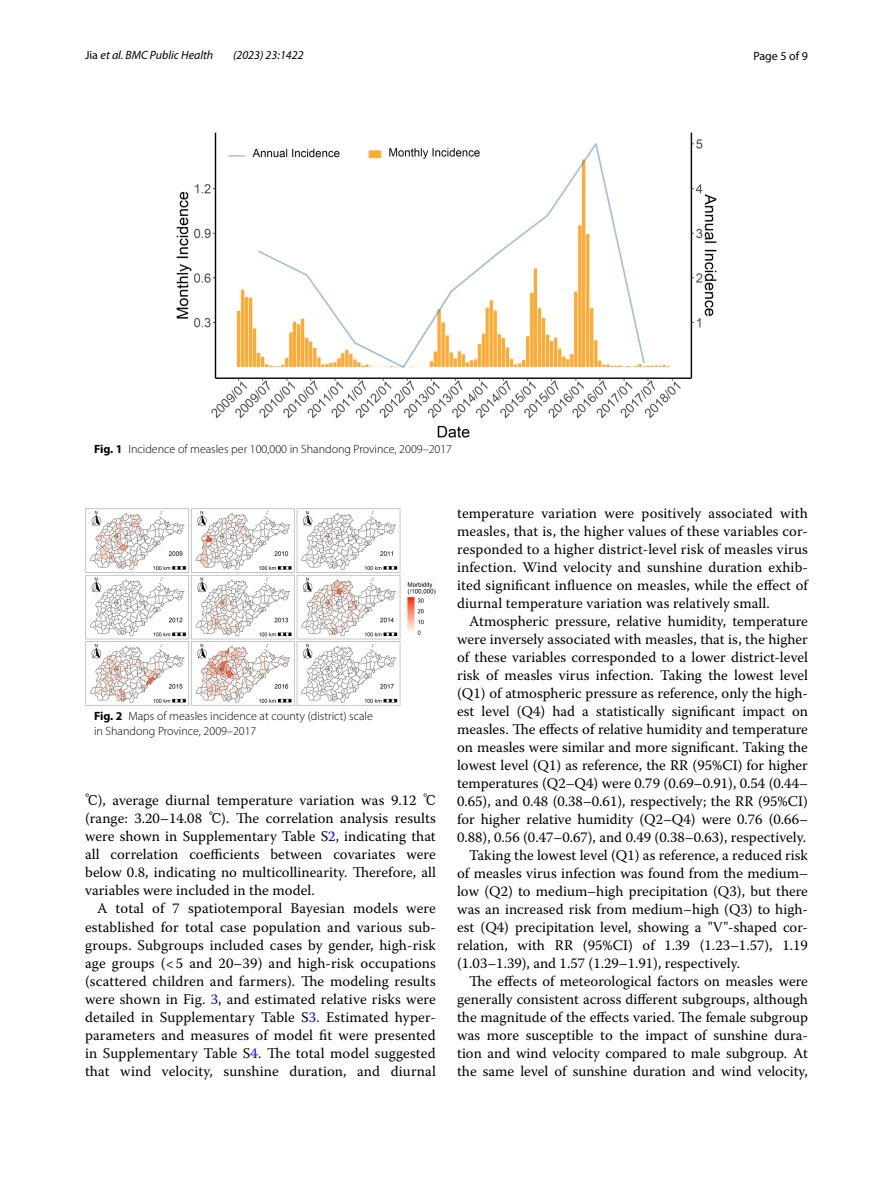
<style>
.page{position:relative;width:893px;height:1187px;background:#fff}
.page>*{position:absolute;margin:0;border:0;box-sizing:border-box;transform-origin:0 0}
.t1{font:14.7px/18px "Warnock Pro";color:#000;text-align:justify}
.t2{font:300 12px/15px "Myriad Pro";color:#000}
.t3{font:italic 12px "Myriad Pro";color:#000}
.t4{font:12px "Myriad Pro";color:#000}
.s1{font-style:normal}
.s2{font-weight:700}
.s3{font-family:"Code 2000"}
.s4{color:#00f}
</style>
<div class="page">
<img style="left:176px;top:133px;width:541px;height:304px">
<img style="left:86px;top:508px;width:349px;height:197px">
<p class="t3" style="left:85px;top:48px;width:130px"><span class="s1">Jia</span> et al. BMC Public Health</p>
<p class="t3" style="left:233px;top:48px;width:72px">(2023) 23:1422</p>
<p class="t4" style="left:753px;top:48px;width:56px">Page 5 of 9</p>
<p class="t2" style="left:94px;top:441px;width:360px"><span class="s2">Fig. 1</span> Incidence of measles per 100,000 in Shandong Province, 2009–2017</p>
<p class="t2" style="left:94px;top:709px;width:280px"><span class="s2">Fig. 2</span> Maps of measles incidence at county (district) scale in Shandong Province, 2009–2017</p>
<p class="t1" style="left:85px;top:791px;width:352px"><span class="s3">℃</span>), average diurnal temperature variation was 9.12 <span class="s3">℃ </span>(range: 3.20–14.08 <span class="s3">℃</span>). The correlation analysis results were shown in Supplementary Table S<span class="s4">2</span>, indicating that all correlation coefficients between covariates were below 0.8, indicating no multicollinearity. Therefore, all variables were included in the model.</p>
<p class="t1" style="left:85px;top:899px;width:352px;text-indent:12px">A total of 7 spatiotemporal Bayesian models were established for total case population and various sub&shy;groups. Subgroups included cases by gender, high-risk age groups (&lt; 5 and 20–39) and high-risk occupations (scattered children and farmers). The modeling results were shown in Fig. <span class="s4">3</span>, and estimated relative risks were detailed in Supplementary Table S<span class="s4">3</span>. Estimated hyper&shy;parameters and measures of model fit were presented in Supplementary Table S<span class="s4">4</span>. The total model suggested that wind velocity, sunshine duration, and diurnal</p>
<p class="t1" style="left:457px;top:503px;width:352px">temperature variation were positively associated with measles, that is, the higher values of these variables cor&shy;responded to a higher district-level risk of measles virus infection. Wind velocity and sunshine duration exhib&shy;ited significant influence on measles, while the effect of diurnal temperature variation was relatively small.</p>
<p class="t1" style="left:469px;top:611px;width:340px">Atmospheric pressure, relative humidity, temperature</p>
<p class="t1" style="left:457px;top:629px;width:352px">were inversely associated with measles, that is, the higher</p>
<p class="t1" style="left:457px;top:647px;width:352px">of these variables corresponded to a lower district-level</p>
<p class="t1" style="left:457px;top:665px;width:352px">risk of measles virus infection. Taking the lowest level</p>
<p class="t1" style="left:457px;top:683px;width:352px">(Q1) of atmospheric pressure as reference, only the high-</p>
<p class="t1" style="left:457px;top:701px;width:352px">est level (Q4) had a statistically significant impact on</p>
<p class="t1" style="left:457px;top:719px;width:352px">measles. The effects of relative humidity and temperature</p>
<p class="t1" style="left:457px;top:737px;width:352px">on measles were similar and more significant. Taking the</p>
<p class="t1" style="left:457px;top:755px;width:352px">lowest level (Q1) as reference, the RR (95%CI) for higher</p>
<p class="t1" style="left:457px;top:773px;width:352px">temperatures (Q2–Q4) were 0.79 (0.69–0.91), 0.54 (0.44–</p>
<p class="t1" style="left:457px;top:791px;width:352px">0.65), and 0.48 (0.38–0.61), respectively; the RR (95%CI)</p>
<p class="t1" style="left:457px;top:809px;width:352px">for higher relative humidity (Q2–Q4) were 0.76 (0.66–</p>
<p class="t1" style="left:457px;top:827px;width:350px">0.88), 0.56 (0.47–0.67), and 0.49 (0.38–0.63), respectively.</p>
<p class="t1" style="left:469px;top:845px;width:340px">Taking the lowest level (Q1) as reference, a reduced risk</p>
<p class="t1" style="left:457px;top:863px;width:352px">of measles virus infection was found from the medium–</p>
<p class="t1" style="left:457px;top:881px;width:352px">low (Q2) to medium–high precipitation (Q3), but there</p>
<p class="t1" style="left:457px;top:899px;width:352px">was an increased risk from medium–high (Q3) to high-</p>
<p class="t1" style="left:457px;top:917px;width:352px">est (Q4) precipitation level, showing a "V"-shaped cor-</p>
<p class="t1" style="left:457px;top:935px;width:352px">relation, with RR (95%CI) of 1.39 (1.23–1.57), 1.19</p>
<p class="t1" style="left:457px;top:953px;width:284px">(1.03–1.39), and 1.57 (1.29–1.91), respectively.</p>
<p class="t1" style="left:469px;top:971px;width:340px">The effects of meteorological factors on measles were</p>
<p class="t1" style="left:457px;top:989px;width:352px">generally consistent across different subgroups, although</p>
<p class="t1" style="left:457px;top:1007px;width:352px">the magnitude of the effects varied. The female subgroup</p>
<p class="t1" style="left:457px;top:1025px;width:352px">was more susceptible to the impact of sunshine dura-</p>
<p class="t1" style="left:457px;top:1043px;width:352px">tion and wind velocity compared to male subgroup. At</p>
<p class="t1" style="left:457px;top:1061px;width:352px">the same level of sunshine duration and wind velocity,</p>
</div>
